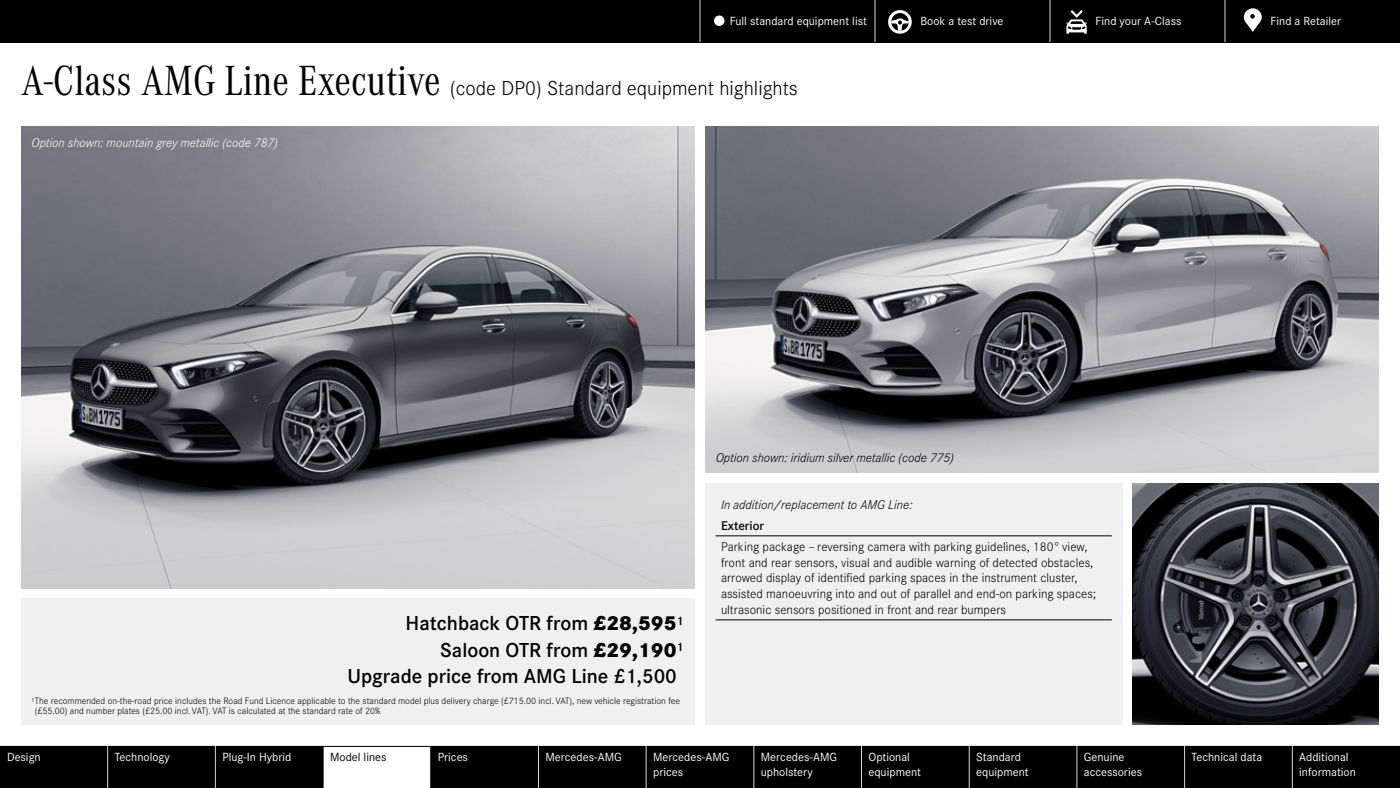
<style>
.page{position:relative;width:1400px;height:788px;background:#fff}
.page>*{position:absolute;margin:0;border:0;box-sizing:border-box;transform-origin:0 0}
.t1{font:600 21px "Corporate S Pro";color:#000}
.t2{font:300 21px "Corporate S Pro";color:#000}
.t3{font:300 13.12px/15.8px "Corporate S Pro";color:#000}
.t4{font:italic 300 13.12px "Corporate S";color:#000}
.t5{font:italic 300 13.12px "Corporate S";color:#fff}
.t6{font:600 13.12px "Corporate S Pro";color:#000}
.t7{font:12.25px/14.7px "Corporate S Pro";color:#fff}
.t8{font:12.25px "Corporate S Pro";color:#000}
.t9{font:300 9.62px/10.5px "Corporate S Pro";color:#000}
.s1{font-family:"Corporate A Cond Pro";font-weight:400;font-size:43.75px}
.s2{font-family:"Corporate S";font-weight:800}
</style>
<div class="page">
<img style="left:1133px;top:483px;width:246px;height:241px">
<img style="left:705px;top:126px;width:674px;height:346px">
<img style="left:21px;top:126px;width:674px;height:462px">
<div style="left:21px;top:598px;width:674px;height:126px;background:#f0f0f0"></div>
<div style="left:705px;top:483px;width:417px;height:241px;background:#f0f0f0"></div>
<hr style="left:716px;top:619px;width:396px;height:1px;background:#000">
<hr style="left:716px;top:535px;width:396px;height:1px;background:#000">
<svg style="left:0;top:746px;width:1400px;height:42px;background:#131313"></svg>
<hr style="left:861px;top:746px;width:1px;height:42px;background:#d8d8d8">
<hr style="left:1076px;top:746px;width:1px;height:42px;background:#d8d8d8">
<hr style="left:1184px;top:746px;width:1px;height:42px;background:#d8d8d8">
<hr style="left:538px;top:746px;width:1px;height:42px;background:#d8d8d8">
<hr style="left:646px;top:746px;width:1px;height:42px;background:#d8d8d8">
<hr style="left:753px;top:746px;width:1px;height:42px;background:#d8d8d8">
<hr style="left:969px;top:746px;width:1px;height:42px;background:#d8d8d8">
<hr style="left:215px;top:746px;width:1px;height:42px;background:#d8d8d8">
<hr style="left:1292px;top:746px;width:1px;height:42px;background:#d8d8d8">
<hr style="left:323px;top:746px;width:1px;height:42px;background:#000">
<hr style="left:430px;top:746px;width:1px;height:42px;background:#000">
<hr style="left:107px;top:746px;width:1px;height:42px;background:#d8d8d8">
<div style="left:0;top:0;width:1400px;height:42px;background:#000"></div>
<svg style="left:700px;top:0;width:562px;height:42px"></svg>
<p class="t7" style="left:730px;top:13px;width:139px">Full standard equipment list</p>
<p class="t7" style="left:920px;top:13px;width:84px">Book a test drive</p>
<p class="t7" style="left:1095px;top:13px;width:87px">Find your A-Class</p>
<p class="t7" style="left:1271px;top:13px;width:72px">Find a Retailer</p>
<h1 class="t2" style="left:21px;top:73px;width:778px"><span class="s1">A‑Class AMG Line Executive</span> (code DP0) Standard equipment highlights</h1>
<p class="t5" style="left:32px;top:134px;width:248px">Option shown: mountain grey metallic (code 787)</p>
<h1 class="t1" style="left:406px;top:607px;width:280px">Hatchback OTR from <span class="s2">£28,595</span>¹</h1>
<h1 class="t1" style="left:440px;top:634px;width:245px">Saloon OTR from <span class="s2">£29,190</span>¹</h1>
<h1 class="t1" style="left:348px;top:660px;width:331px">Upgrade price from AMG Line £1,500</h1>
<p class="t9" style="left:35px;top:694px;width:647px;text-indent:-3px">¹The recommended on-the-road price includes the Road Fund Licence applicable to the standard model plus delivery charge (£715.00 incl. VAT), new vehicle registration fee (£55.00) and number plates (£25.00 incl. VAT). VAT is calculated at the standard rate of 20%</p>
<p class="t4" style="left:716px;top:449px;width:240px">Option shown: iridium silver metallic (code 775)</p>
<p class="t4" style="left:721px;top:496px;width:193px">In addition/replacement to AMG Line:</p>
<p class="t6" style="left:721px;top:515px;width:45px">Exterior</p>
<p class="t3" style="left:721px;top:537px;width:377px">Parking package – reversing camera with parking guidelines, 180° view, front and rear sensors, visual and audible warning of detected obstacles, arrowed display of identified parking spaces in the instrument cluster, assisted manoeuvring into and out of parallel and end-on parking spaces; ultrasonic sensors positioned in front and rear bumpers</p>
<p class="t7" style="left:7px;top:748px;width:35px">Design</p>
<p class="t7" style="left:115px;top:748px;width:57px">Technology</p>
<p class="t7" style="left:222px;top:748px;width:71px">Plug-In Hybrid</p>
<p class="t8" style="left:330px;top:748px;width:58px">Model lines</p>
<p class="t7" style="left:438px;top:748px;width:32px">Prices</p>
<p class="t7" style="left:545px;top:748px;width:78px">Mercedes-AMG</p>
<p class="t7" style="left:653px;top:748px;width:78px">Mercedes-AMG prices</p>
<p class="t7" style="left:761px;top:748px;width:78px">Mercedes-AMG upholstery</p>
<p class="t7" style="left:869px;top:748px;width:54px">Optional equipment</p>
<p class="t7" style="left:976px;top:748px;width:54px">Standard equipment</p>
<p class="t7" style="left:1084px;top:748px;width:60px">Genuine accessories</p>
<p class="t7" style="left:1192px;top:748px;width:72px">Technical data</p>
<p class="t7" style="left:1299px;top:748px;width:58px">Additional information</p>
</div>
